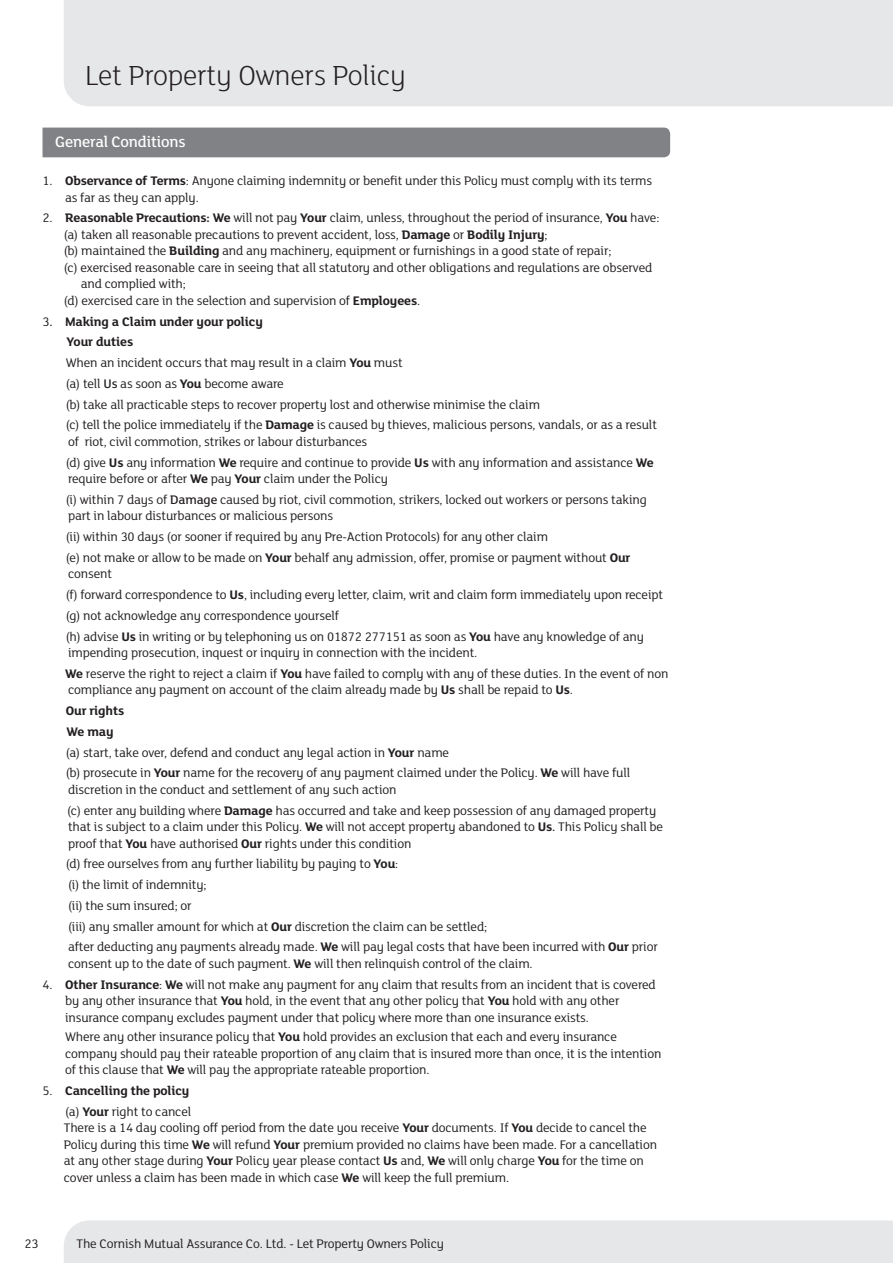
<style>
.page{position:relative;width:893px;height:1263px;background:#fff}
.page>*{position:absolute;margin:0;border:0;box-sizing:border-box;transform-origin:0 0}
.t1{font:300 30px "FS Lola";letter-spacing:-.01em;color:#231f20}
.t2{font:500 16.5px "FS Lola";letter-spacing:-.01em;color:#fff}
.t3{font:13.5px/20.7px "FS Lola";letter-spacing:-.01em;color:#231f20}
.t4{font:700 13.5px/20.7px "FS Lola";letter-spacing:-.01em;color:#231f20;text-align:right}
.s1{font-weight:700}
.s2{font-weight:500}
.s3{font-weight:400}
</style>
<div class="page">
<div style="left:64px;top:1220px;width:829px;height:43px;background:#e6e7e9"></div>
<div style="left:64px;top:0;width:829px;height:106px;background:#e6e7e9"></div>
<div style="left:43px;top:128px;width:627px;height:29px;background:#808285"></div>
<h1 class="t1" style="left:85px;top:55px;width:322px">Let Property Owners Policy</h1>
<p class="t2" style="left:55px;top:131px;width:132px">General Conditions</p>
<p class="t3" style="left:65px;top:172px;width:589px;line-height:16.5px;text-indent:-23px">1. <span class="s1">Observance of Terms</span>: Anyone claiming indemnity or benefit under this Policy must comply with its terms as far as they can apply.</p>
<p class="t3" style="left:43px;top:207px;width:618px">2. <span class="s1">Reasonable Precautions: We</span> will not pay <span class="s1">Your</span> claim, unless, throughout the period of insurance, <span class="s1">You</span> have:</p>
<p class="t3" style="left:64px;top:224px;width:485px">(a) taken all reasonable precautions to prevent accident, loss, <span class="s1">Damage</span> or <span class="s1">Bodily Injury</span>;</p>
<p class="t3" style="left:64px;top:240px;width:549px">(b) maintained the <span class="s1">Building</span> and any machinery, equipment or furnishings in a good state of repair;</p>
<p class="t3" style="left:64px;top:257px;width:590px">(c) exercised reasonable care in seeing that all statutory and other obligations and regulations are observed</p>
<p class="t3" style="left:81px;top:273px;width:107px">and complied with;</p>
<p class="t3" style="left:64px;top:290px;width:358px">(d) exercised care in the selection and supervision of <span class="s1">Employees</span>.</p>
<p class="t3" style="left:66px;top:310px;width:593px;text-indent:-23px">3<span class="s2">.</span> <span class="s1">Making a Claim under your policy<br>Your duties<br></span>When an incident occurs that may result in a claim <span class="s1">You</span> must<br>(a) tell <span class="s2">Us</span> as soon as <span class="s1">You</span> become aware<br>(b) take all practicable steps to recover property lost and otherwise minimise the claim<br>(c) tell the police immediately if the <span class="s1">Damage</span> is caused by thieves, malicious persons, vandals, or as a result</p>
<p class="t3" style="left:66px;top:431px;width:589px">of riot, civil commotion, strikes or labour disturbances<br>(d) give <span class="s1">Us</span> any information <span class="s1">We</span> require and continue to provide <span class="s1">Us</span> with any information and assistance <span class="s1">We</span></p>
<p class="t3" style="left:66px;top:468px;width:582px">require before or after <span class="s1">We</span> pay <span class="s1">Your</span> claim under the Policy<br>(i) within 7 days of <span class="s2">Damage</span> caused by riot, civil commotion, strikers, locked out workers or persons taking</p>
<p class="t3" style="left:66px;top:505px;width:566px">part in labour disturbances or malicious persons<br>(ii) within 30 days (or sooner if required by any Pre-Action Protocols) for any other claim<br>(e) not make or allow to be made on <span class="s1">Your</span> behalf any admission, offer, promise or payment without <span class="s1">Our</span></p>
<p class="t3" style="left:66px;top:563px;width:599px">consent<br>(f) forward correspondence to <span class="s1">Us</span>, including every letter, claim, writ and claim form immediately upon receipt (g) not acknowledge any correspondence yourself<br>(h) advise <span class="s1">Us</span> in writing or by telephoning us on 01872 277151 as soon as <span class="s1">You</span> have any knowledge of any</p>
<p class="t3" style="left:65px;top:642px;width:605px">impending prosecution, inquest or inquiry in connection with the incident.<br><span class="s1">We</span> reserve the right to reject a claim if <span class="s1">You</span> have failed to comply with any of these duties. In the event of non</p>
<p class="t3" style="left:66px;top:679px;width:566px">compliance any payment on account of the claim already made by <span class="s1">Us</span> shall be repaid to <span class="s1">Us</span>.<br><span class="s1">Our rights<br>We may<br></span>(a) start, take over, defend and conduct any legal action in <span class="s1">Your</span> name<br>(b) prosecute in <span class="s1">Your</span> name for the recovery of any payment claimed under the Policy. <span class="s1">We</span> will have full</p>
<p class="t3" style="left:67px;top:779px;width:591px">discretion in the conduct and settlement of any such action<br>(c) enter any building where <span class="s1">Damage</span> has occurred and take and keep possession of any damaged property</p>
<p class="t3" style="left:68px;top:818px;width:597px;line-height:16.5px">that is subject to a claim under this Policy. <span class="s1">We</span> will not accept property abandoned to <span class="s1">Us</span><span class="s2">.</span> This Policy shall be proof that <span class="s1">You</span> have authorised <span class="s1">Our</span> rights under this condition</p>
<p class="t3" style="left:66px;top:853px;width:594px">(d) free ourselves from any further liability by paying to <span class="s1">You</span>:<br>(i) the limit of indemnity;<br>(ii) the sum insured; or<br>(iii) any smaller amount for which at <span class="s1">Our</span> discretion the claim can be settled;<br>after deducting any payments already made. <span class="s1">We</span> will pay legal costs that have been incurred with <span class="s1">Our</span> prior</p>
<p class="t3" style="left:68px;top:953px;width:466px">consent up to the date of such payment. <span class="s1">We</span> will then relinquish control of the claim.</p>
<p class="t3" style="left:65px;top:975px;width:592px;line-height:16.5px;text-indent:-23px">4. <span class="s1">Other Insurance</span>: <span class="s1">We</span> will not make any payment for any claim that results from an incident that is covered by any other insurance that <span class="s1">You</span> hold, in the event that any other policy that <span class="s1">You</span> hold with any other insurance company excludes payment under that policy where more than one insurance exists.</p>
<p class="t3" style="left:65px;top:1028px;width:598px;line-height:16.5px">Where any other insurance policy that <span class="s1">You</span> hold provides an exclusion that each and every insurance company should pay their rateable proportion of any claim that is insured more than once, it is the intention of this clause that <span class="s1">We</span> will pay the appropriate rateable proportion.</p>
<p class="t4" style="left:43px;top:1079px;width:150px"><span class="s3">5.</span> Cancelling the policy <span class="s3">(a)</span> Your <span class="s3">right to cancel</span></p>
<p class="t3" style="left:64px;top:1119px;width:595px;line-height:16.5px">There is a 14 day cooling off period from the date you receive <span class="s1">Your</span> documents. If <span class="s1">You</span> decide to cancel the Policy during this time <span class="s1">We</span> will refund <span class="s1">Your</span> premium provided no claims have been made. For a cancellation at any other stage during <span class="s1">Your</span> Policy year please contact <span class="s1">Us</span> and, <span class="s1">We</span> will only charge <span class="s1">You</span> for the time on cover unless a claim has been made in which case <span class="s1">We</span> will keep the full premium.</p>
<p class="t3" style="left:25px;top:1232px;width:16px">23</p>
<p class="t3" style="left:77px;top:1232px;width:369px">The Cornish Mutual Assurance Co. Ltd. - Let Property Owners Policy</p>
</div>
